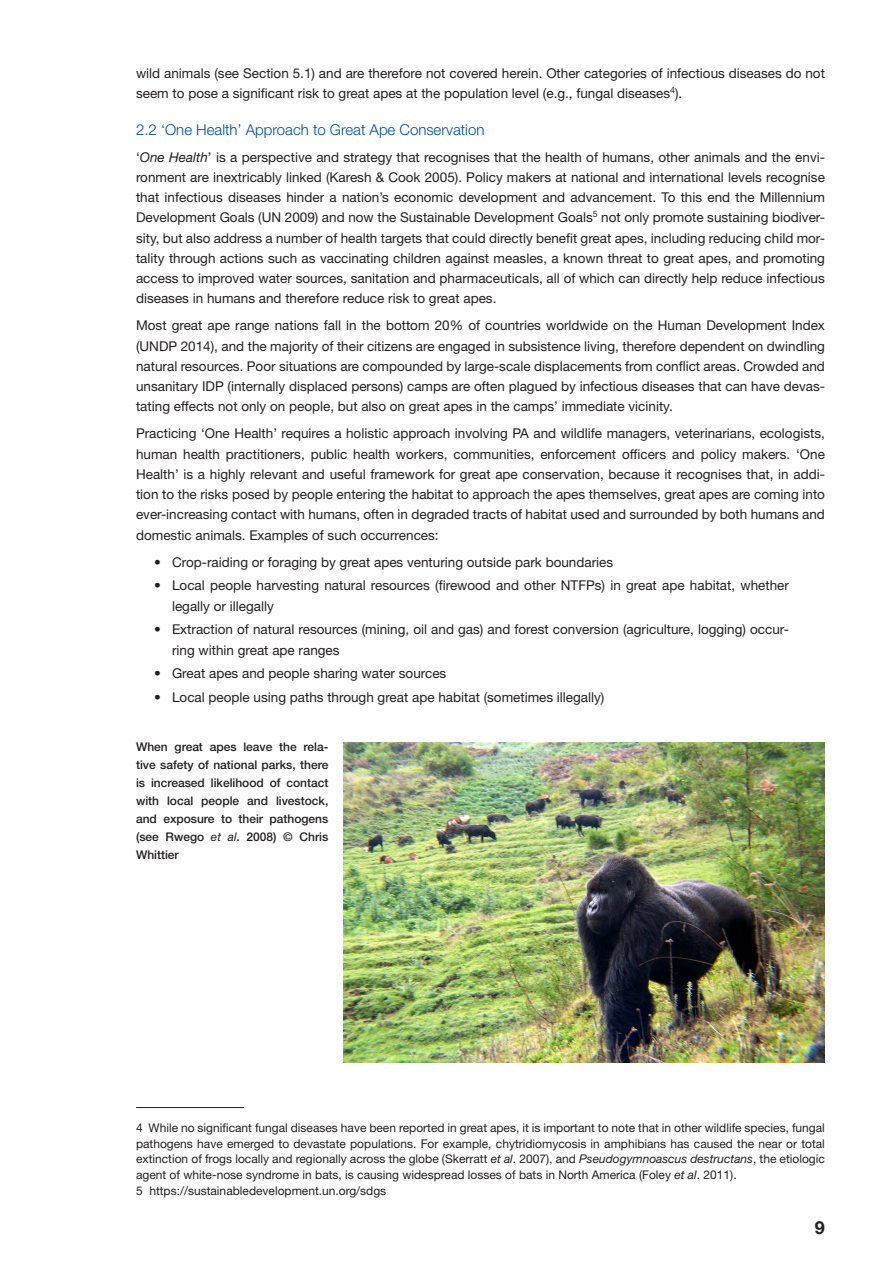
<style>
.page{position:relative;width:893px;height:1263px;background:#fff}
.page>*{position:absolute;margin:0;border:0;box-sizing:border-box;transform-origin:0 0}
.t1{font:700 18px "Helvetica Neue LT Std";color:#231f20}
.Heading_2{font:300 15px "Helvetica Neue LT Std";color:#014d95}
.text{font:13.5px/20.2px "Helvetica Neue LT Std";color:#231f20}
.footnote{font:12px/15.8px "Helvetica Neue LT Std";color:#231f20;text-align:justify}
.figure___table_capti{font:500 12px/18px "Helvetica Neue LT Std";color:#231f20;text-align:justify}
.s1{font-style:italic}
.s2{font-weight:400;font-style:italic}
</style>
<div class="page">
<hr style="left:136px;top:1107px;width:108px;height:1px;background:#231f20">
<img style="left:343px;top:743px;width:482px;height:319px">
<p class="text" style="left:136px;top:63px;width:690px">wild animals (see Section 5.1) and are therefore not covered herein. Other categories of infectious diseases do not seem to pose a significant risk to great apes at the population level (e.g., fungal diseases<sup>4</sup>).</p>
<p class="Heading_2" style="left:136px;top:120px;width:350px">2.2 ‘One Health’ Approach to Great Ape Conservation</p>
<p class="text" style="left:136px;top:147px;width:690px;text-align:justify">‘<span class="s1">One Health</span>’ is a perspective and strategy that recognises that the health of humans, other animals and the envi&shy;ronment are inextricably linked (Karesh &amp; Cook 2005). Policy makers at national and international levels recognise that infectious diseases hinder a nation’s economic development and advancement. To this end the Millennium Development Goals (UN 2009) and now the Sustainable Development Goals<sup>5</sup> not only promote sustaining biodiver&shy;sity, but also address a number of health targets that could directly benefit great apes, including reducing child mor&shy;tality through actions such as vaccinating children against measles, a known threat to great apes, and promoting access to improved water sources, sanitation and pharmaceuticals, all of which can directly help reduce infectious diseases in humans and therefore reduce risk to great apes.</p>
<p class="text" style="left:136px;top:315px;width:690px;text-align:justify">Most great ape range nations fall in the bottom 20% of countries worldwide on the Human Development Index (UNDP 2014), and the majority of their citizens are engaged in subsistence living, therefore dependent on dwindling natural resources. Poor situations are compounded by large-scale displacements from conflict areas. Crowded and unsanitary IDP (internally displaced persons) camps are often plagued by infectious diseases that can have devas&shy;tating effects not only on people, but also on great apes in the camps’ immediate vicinity.</p>
<p class="text" style="left:136px;top:423px;width:690px;text-align:justify">Practicing ‘One Health’ requires a holistic approach involving PA and wildlife managers, veterinarians, ecologists, human health practitioners, public health workers, communities, enforcement officers and policy makers. ‘One Health’ is a highly relevant and useful framework for great ape conservation, because it recognises that, in addi&shy;tion to the risks posed by people entering the habitat to approach the apes themselves, great apes are coming into ever-increasing contact with humans, often in degraded tracts of habitat used and surrounded by both humans and domestic animals. Examples of such occurrences:</p>
<p class="text" style="left:154px;top:552px;width:461px">• Crop-raiding or foraging by great apes venturing outside park boundaries</p>
<p class="text" style="left:172px;top:575px;width:618px;text-indent:-18px">• Local people harvesting natural resources (firewood and other NTFPs) in great ape habitat, whether legally or illegally</p>
<p class="text" style="left:172px;top:619px;width:618px;text-indent:-18px">• Extraction of natural resources (mining, oil and gas) and forest conversion (agriculture, logging) occur&shy;ring within great ape ranges</p>
<p class="text" style="left:154px;top:663px;width:294px">• Great apes and people sharing water sources</p>
<p class="text" style="left:154px;top:687px;width:452px">• Local people using paths through great ape habitat (sometimes illegally)</p>
<p class="figure___table_capti" style="left:136px;top:738px;width:194px">When great apes leave the rela&shy;tive safety of national parks, there is increased likelihood of contact with local people and livestock, and exposure to their pathogens (see Rwego <span class="s2">et al</span>. 2008) © Chris Whittier</p>
<p class="footnote" style="left:136px;top:1120px;width:690px">4 While no significant fungal diseases have been reported in great apes, it is important to note that in other wildlife species, fungal pathogens have emerged to devastate populations. For example, chytridiomycosis in amphibians has caused the near or total extinction of frogs locally and regionally across the globe (Skerratt <span class="s1">et al</span>. 2007), and <span class="s1">Pseudogymnoascus destructans</span>, the etiologic agent of white-nose syndrome in bats, is causing widespread losses of bats in North America (Foley <span class="s1">et al</span>. 2011).</p>
<p class="footnote" style="left:136px;top:1183px;width:252px">5 https://sustainabledevelopment.un.org/sdgs</p>
<h1 class="t1" style="left:815px;top:1216px;width:12px">9</h1>
</div>
